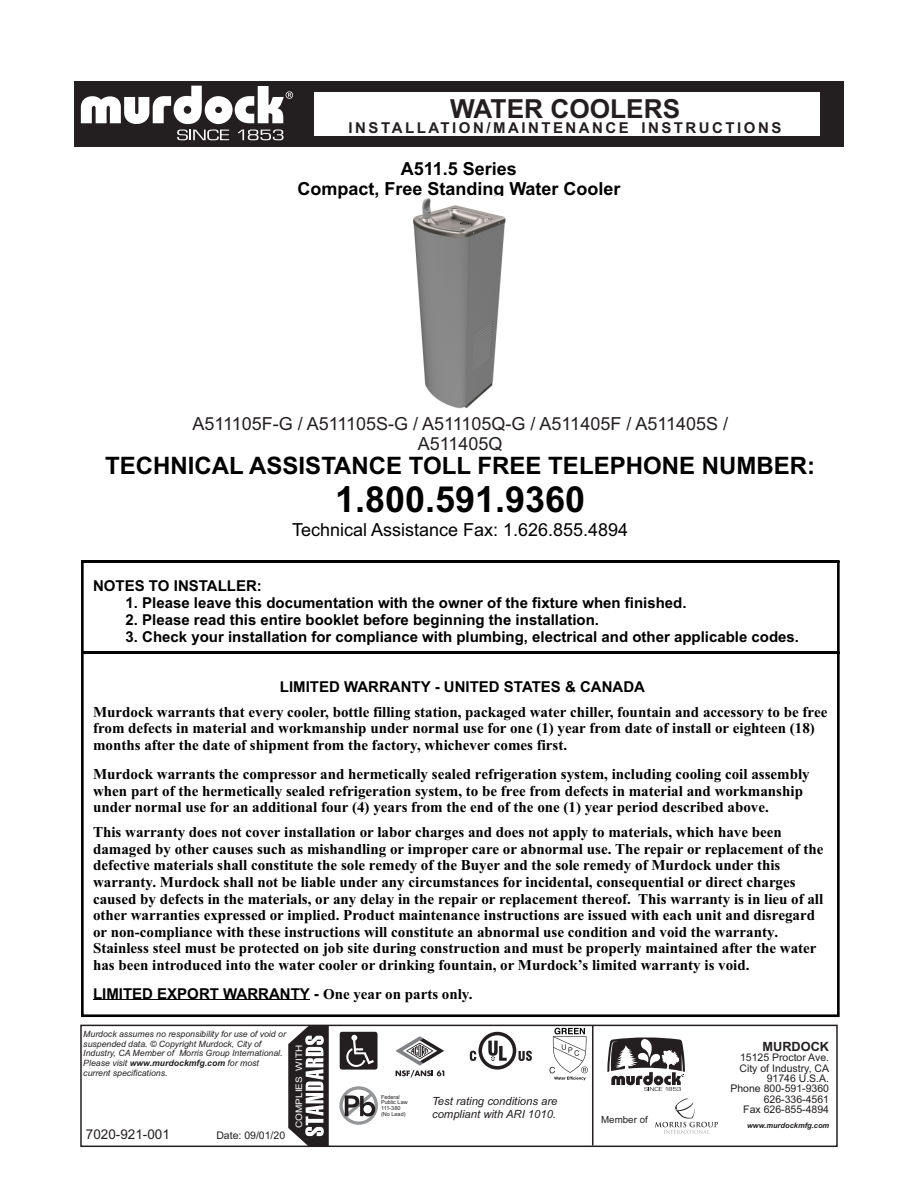
<style>
.page{position:relative;width:918px;height:1188px;background:#fff}
.page>*{position:absolute;margin:0;border:0;box-sizing:border-box;transform-origin:0 0}
.t1{font:700 36px "Arial";color:#000}
.t2{font:700 26.25px "Arial";color:#231f20}
.t3{font:700 24px "Arial";color:#000}
.t4{font:18px/20.1px "Arial";color:#231f20;text-align:center}
.t5{font:700 18px/20.1px "Arial";color:#000;text-align:center}
.t6{font:18px "Arial";color:#000}
.t7{font:700 15px/16.6px "Times New Roman";color:#000}
.t8{font:700 15px "Arial";color:#000}
.t9{font:700 15px "Arial";letter-spacing:.165em;color:#231f20}
.t10{font:13.5px "Arial";color:#231f20}
.t11{font:700 12.75px "Arial";color:#231f20}
.t12{font:italic 11.25px/12.6px "Arial";color:#231f20}
.t13{font:10.5px/10.4px "Arial";color:#231f20;text-align:right}
.t14{font:9.75px "Arial";color:#231f20}
.t15{font:9px "Arial";color:#fff;scale:1.11 1}
.t16{font:italic 8.7px/9.8px "Arial";color:#231f20}
.t17{font:italic 700 7.5px "Arial";color:#231f20}
.t18{font:5.55px/5.7px "Arial";color:#231f20}
.s1{font-family:"Times New Roman"}
.s2{font-weight:700}
</style>
<div class="page">
<svg style="left:81px;top:655px;width:759px;height:363px"></svg>
<svg style="left:288px;top:1027px;width:41px;height:118px"></svg>
<hr style="left:592px;top:1025px;width:1px;height:121px;background:#231f20">
<div style="left:80px;top:1025px;width:758px;height:122px;border:1px solid #231f20"></div>
<svg style="left:340px;top:1032px;width:38px;height:38px"></svg>
<svg style="left:470px;top:1032px;width:62px;height:38px"></svg>
<svg style="left:550px;top:1028px;width:38px;height:52px"></svg>
<svg style="left:339px;top:1086px;width:39px;height:39px"></svg>
<svg style="left:655px;top:1098px;width:63px;height:36px"></svg>
<svg style="left:607px;top:1037px;width:78px;height:54px"></svg>
<hr style="left:93px;top:1000px;width:217px;height:1px;background:#000">
<svg style="left:395px;top:1036px;width:49px;height:41px"></svg>
<svg style="left:81px;top:560px;width:759px;height:95px"></svg>
<div style="left:74px;top:81px;width:770px;height:66px;background:#231f20"></div>
<div style="left:314px;top:93px;width:506px;height:43px;background:#fff"></div>
<svg style="left:81px;top:85px;width:212px;height:56px"></svg>
<img style="left:412px;top:198px;width:94px;height:211px">
<h2 class="t2" style="left:450px;top:99px;width:231px">WATER COOLERS</h2>
<p class="t9" style="left:349px;top:122px;width:434px">INSTALLATION/MAINTENANCE INSTRUCTIONS</p>
<p class="t5" style="left:297px;top:161px;width:325px">A511.5 Series<br>Compact, Free Standing Water Cooler</p>
<p class="t4" style="left:192px;top:415px;width:537px">A511105F-G / A511105S-G / A511105Q-G / A511405F / A511405S /<br>A511405Q</p>
<h3 class="t3" style="left:105px;top:457px;width:712px">TECHNICAL ASSISTANCE TOLL FREE TELEPHONE NUMBER:</h3>
<h1 class="t1" style="left:335px;top:486px;width:252px">1.800.591.9360</h1>
<p class="t6" style="left:292px;top:523px;width:338px">Technical Assistance Fax: 1.626.855.4894</p>
<p class="t8" style="left:93px;top:580px;width:170px">NOTES TO INSTALLER:</p>
<p class="t8" style="left:126px;top:597px;width:562px">1. Please leave this documentation with the owner of the fixture when finished.</p>
<p class="t8" style="left:126px;top:614px;width:475px">2. Please read this entire booklet before beginning the installation.</p>
<p class="t8" style="left:126px;top:631px;width:675px">3. Check your installation for compliance with plumbing, electrical and other applicable codes.</p>
<p class="t8" style="left:280px;top:681px;width:367px">LIMITED WARRANTY - UNITED STATES &amp; CANADA</p>
<p class="t7" style="left:93px;top:705px;width:736px">Murdock warrants that every cooler, bottle filling station, packaged water chiller, fountain and accessory to be free from defects in material and workmanship under normal use for one (1) year from date of install or eighteen (18) months after the date of shipment from the factory, whichever comes first.</p>
<p class="t7" style="left:93px;top:767px;width:718px">Murdock warrants the compressor and hermetically sealed refrigeration system, including cooling coil assembly when part of the hermetically sealed refrigeration system, to be free from defects in material and workmanship under normal use for an additional four (4) years from the end of the one (1) year period described above.</p>
<p class="t7" style="left:93px;top:825px;width:732px">This warranty does not cover installation or labor charges and does not apply to materials, which have been damaged by other causes such as mishandling or improper care or abnormal use. The repair or replacement of the defective materials shall constitute the sole remedy of the Buyer and the sole remedy of Murdock under this warranty. Murdock shall not be liable under any circumstances for incidental, consequential or direct charges caused by defects in the materials, or any delay in the repair or replacement thereof. This warranty is in lieu of all other warranties expressed or implied. Product maintenance instructions are issued with each unit and disregard or non-compliance with these instructions will constitute an abnormal use condition and void the warranty.<br>Stainless steel must be protected on job site during construction and must be properly maintained after the water has been introduced into the water cooler or drinking fountain, or Murdock’s limited warranty is void.</p>
<p class="t8" style="left:93px;top:989px;width:381px">LIMITED EXPORT WARRANTY - <span class="s1">One year on parts only.</span></p>
<p class="t16" style="left:83px;top:1030px;width:204px">Murdock assumes no responsibility for use of void or suspended data. © Copyright Murdock, City of Industry, CA Member of Morris Group International.<br>Please visit <span class="s2">www.murdockmfg.com</span> for most current specifications.</p>
<p class="t10" style="left:86px;top:1129px;width:86px">7020-921-001</p>
<p class="t13" style="left:216px;top:1131px;width:70px">Date: 09/01/20</p>
<p class="t15" style="left:296px;top:1128px;width:76px;rotate:-90deg">COMPLIES WITH</p>
<p class="t18" style="left:381px;top:1094px;width:28px">Federal<br>Public Law<br>111-380 (No Lead)</p>
<p class="t12" style="left:432px;top:1096px;width:127px">Test rating conditions are compliant with ARI 1010.</p>
<p class="t14" style="left:601px;top:1115px;width:48px">Member of</p>
<p class="t11" style="left:763px;top:1041px;width:68px">MURDOCK</p>
<p class="t13" style="left:730px;top:1053px;width:100px">15125 Proctor Ave.<br>City of Industry, CA<br>91746 U.S.A.<br>Phone 800-591-9360<br>626-336-4561<br>Fax 626-855-4894</p>
<p class="t17" style="left:747px;top:1122px;width:84px">www.murdockmfg.com</p>
</div>
